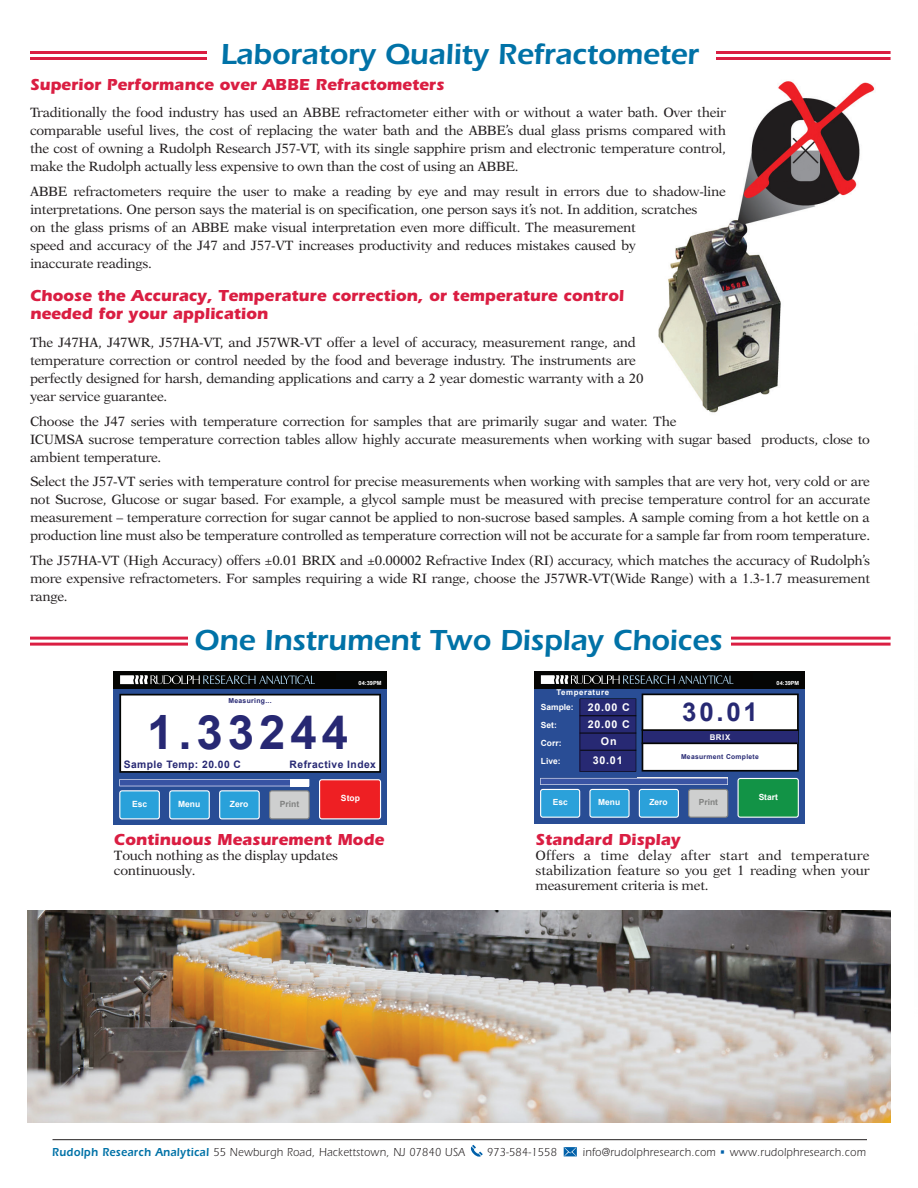
<style>
.page{position:relative;width:918px;height:1188px;background:#fff}
.page>*{position:absolute;margin:0;border:0;box-sizing:border-box;transform-origin:0 0}
.t1{font:700 47.4px "Arial";letter-spacing:.105em;color:#272873}
.sub{font:600 30px "Itc Eras";letter-spacing:-.005em;color:#0072a7}
.t2{font:700 25.95px "Arial";color:#272973}
.leftSub{font:700 16.5px/18.8px "Itc Eras";color:#da1e42}
.sub-2{font:700 16.5px "Itc Eras";color:#da1e42}
.sub-3{font:13.5px/18px "New Aster";letter-spacing:-.02em;color:#231f20}
.t3{font:12px "Itc Eras";letter-spacing:.03em;color:#231f20;scale:.9 1}
.t4{font:700 10.65px/17px "Arial";letter-spacing:.075em;color:#fff;text-align:center}
.t5{font:700 10.35px "Arial";letter-spacing:.045em;color:#272873}
.t6{font:700 8.55px "Arial";color:#fff}
.t7{font:700 8.55px "Arial";color:#808180}
.t8{font:700 8.4px/18px "Arial";color:#fff}
.t9{font:700 8.4px "Arial";color:#808180}
.t10{font:700 7.95px "Arial";letter-spacing:.075em;color:#fff}
.t11{font:700 6.9px "Arial";letter-spacing:.045em;color:#272873}
.t12{font:700 6.75px "Arial";letter-spacing:.045em;color:#272973}
.t13{font:700 5.7px "Arial";letter-spacing:-.005em;color:#fff}
.s1{font-weight:600;color:#0072a7}
.s2{color:#0161aa}
</style>
<div class="page">
<img style="left:658px;top:81px;width:217px;height:332px">
<img style="left:27px;top:911px;width:864px;height:211px">
<hr style="left:30px;top:51px;width:861px;height:3px;background:#da1e42">
<hr style="left:30px;top:57px;width:861px;height:3px;background:#da1e42">
<hr style="left:30px;top:637px;width:861px;height:3px;background:#da1e42">
<hr style="left:30px;top:643px;width:861px;height:3px;background:#da1e42">
<div style="left:207px;top:38px;width:509px;height:35px;background:#fff"></div>
<div style="left:188px;top:624px;width:542px;height:38px;background:#fff"></div>
<div style="left:114px;top:671px;width:273px;height:154px;background:#284d95"></div>
<div style="left:114px;top:671px;width:273px;height:18px;background:#040503"></div>
<svg style="left:120px;top:675px;width:195px;height:9px"></svg>
<div style="left:119px;top:694px;width:262px;height:79px;background:#fff"></div>
<svg style="left:119px;top:779px;width:191px;height:40px"></svg>
<svg style="left:319px;top:779px;width:62px;height:40px;background:#ee3034"></svg>
<div style="left:535px;top:671px;width:270px;height:152px;background:#294d95"></div>
<div style="left:535px;top:671px;width:270px;height:17px;background:#050504"></div>
<svg style="left:541px;top:675px;width:192px;height:9px"></svg>
<svg style="left:580px;top:698px;width:56px;height:74px;background:#25276e"></svg>
<hr style="left:580px;top:715px;width:56px;height:1px;background:#050504">
<hr style="left:580px;top:733px;width:56px;height:1px;background:#050504">
<hr style="left:580px;top:750px;width:56px;height:1px;background:#050504">
<svg style="left:642px;top:694px;width:157px;height:78px;background:#ebecec"></svg>
<div style="left:643px;top:730px;width:154px;height:13px;background:#272973"></div>
<hr style="left:642px;top:729px;width:157px;height:2px;background:#050504">
<hr style="left:642px;top:742px;width:155px;height:2px;background:#050504">
<svg style="left:540px;top:778px;width:188px;height:40px"></svg>
<svg style="left:738px;top:778px;width:61px;height:40px;background:#259a55"></svg>
<hr style="left:52px;top:1139px;width:815px;height:1px;background:#231f20">
<svg style="left:470px;top:1145px;width:13px;height:12px"></svg>
<svg style="left:564px;top:1147px;width:13px;height:9px"></svg>
<div style="left:336px;top:673px;width:47px;height:7px;background:#040707"></div>
<p class="sub" style="left:221px;top:37px;width:480px">Laboratory Quality Refractometer</p>
<p class="leftSub" style="left:30px;top:75px;width:416px">Superior Performance over ABBE Refractometers</p>
<p class="sub-3" style="left:30px;top:103px;width:697px;text-align:justify">Traditionally the food industry has used an ABBE refractometer either with or without a water bath. Over their comparable useful lives, the cost of replacing the water bath and the ABBE’s dual glass prisms compared with the cost of owning a Rudolph Research J57-VT, with its single sapphire prism and electronic temperature control, make the Rudolph actually less expensive to own than the cost of using an ABBE.</p>
<p class="sub-3" style="left:30px;top:182px;width:698px">ABBE refractometers require the user to make a reading by eye and may result in errors due to shadow-line interpretations. One person says the material is on specification, one person says it’s not. In addition, scratches<br>on the glass prisms of an ABBE make visual interpretation even more difficult. The measurement<br>speed and accuracy of the J47 and J57-VT increases productivity and reduces mistakes caused by<br>inaccurate readings.</p>
<p class="leftSub" style="left:30px;top:286px;width:596px">Choose the Accuracy, Temperature correction, or temperature control needed for your application</p>
<p class="sub-3" style="left:30px;top:333px;width:615px">The J47HA, J47WR, J57HA-VT, and J57WR-VT offer a level of accuracy, measurement range, and temperature correction or control needed by the food and beverage industry. The instruments are perfectly designed for harsh, demanding applications and carry a 2 year domestic warranty with a 20 year service guarantee.</p>
<p class="sub-3" style="left:30px;top:412px;width:841px">Choose the J47 series with temperature correction for samples that are primarily sugar and water. The<br>ICUMSA sucrose temperature correction tables allow highly accurate measurements when working with sugar based products, close to ambient temperature.</p>
<p class="sub-3" style="left:30px;top:472px;width:842px;text-align:justify">Select the J57-VT series with temperature control for precise measurements when working with samples that are very hot, very cold or are not Sucrose, Glucose or sugar based. For example, a glycol sample must be measured with precise temperature control for an accurate measurement – temperature correction for sugar cannot be applied to non-sucrose based samples. A sample coming from a hot kettle on a production line must also be temperature controlled as temperature correction will not be accurate for a sample far from room temperature.</p>
<p class="sub-3" style="left:30px;top:551px;width:842px;text-align:justify">The J57HA-VT (High Accuracy) offers ±0.01 BRIX and ±0.00002 Refractive Index (RI) accuracy, which matches the accuracy of Rudolph’s more expensive refractometers. For samples requiring a wide RI range, choose the J57WR-VT(Wide Range) with a 1.3-1.7 measurement range.</p>
<p class="sub" style="left:194px;top:623px;width:529px">One Instrument Two Display Choices</p>
<p class="t13" style="left:359px;top:680px;width:24px">04:39PM</p>
<p class="t11" style="left:228px;top:696px;width:45px">Measuring...</p>
<p class="t1" style="left:147px;top:700px;width:203px">1.33244</p>
<p class="t5" style="left:124px;top:758px;width:119px">Sample Temp: 20.00 C</p>
<p class="t5" style="left:290px;top:758px;width:88px">Refractive Index</p>
<p class="t10" style="left:556px;top:687px;width:54px">Temperature</p>
<p class="t8" style="left:541px;top:698px;width:34px">Sample:<br>Set:<br>Corr:<br>Live:</p>
<p class="t4" style="left:588px;top:700px;width:44px">20.00 C<br>20.00 C<br>On</p>
<p class="t4" style="left:593px;top:752px;width:31px">30.01</p>
<p class="t2" style="left:682px;top:695px;width:77px">30.01</p>
<p class="t10" style="left:710px;top:732px;width:22px">BRIX</p>
<p class="t12" style="left:681px;top:752px;width:79px">Measurment Complete</p>
<p class="t13" style="left:777px;top:679px;width:24px">04:39PM</p>
<p class="t6" style="left:132px;top:798px;width:17px">Esc</p>
<p class="t6" style="left:178px;top:798px;width:24px">Menu</p>
<p class="t6" style="left:230px;top:798px;width:20px">Zero</p>
<p class="t7" style="left:280px;top:798px;width:21px">Print</p>
<p class="t6" style="left:341px;top:792px;width:20px">Stop</p>
<p class="t8" style="left:553px;top:794px;width:17px">Esc</p>
<p class="t8" style="left:598px;top:794px;width:24px">Menu</p>
<p class="t8" style="left:649px;top:794px;width:20px">Zero</p>
<p class="t9" style="left:699px;top:797px;width:21px">Print</p>
<p class="t8" style="left:759px;top:788px;width:21px">Start</p>
<p class="sub-2" style="left:114px;top:829px;width:272px">Continuous Measurement Mode</p>
<p class="sub-3" style="left:114px;top:847px;width:226px;line-height:15px">Touch nothing as the display updates continuously.</p>
<p class="sub-2" style="left:536px;top:830px;width:147px">Standard Display</p>
<p class="sub-3" style="left:536px;top:847px;width:336px;line-height:15px;text-align:justify">Offers a time delay after start and temperature stabilization feature so you get 1 reading when your measurement criteria is met.</p>
<p class="t3" style="left:52px;top:1145px;width:460px"><span class="s1">Rudolph Research Analytical</span> 55 Newburgh Road, Hackettstown, NJ 07840 USA</p>
<p class="t3" style="left:487px;top:1145px;width:79px">973-584-1558</p>
<p class="t3" style="left:583px;top:1145px;width:316px">info@rudolphresearch.com <span class="s2">•</span> www.rudolphresearch.com</p>
</div>
